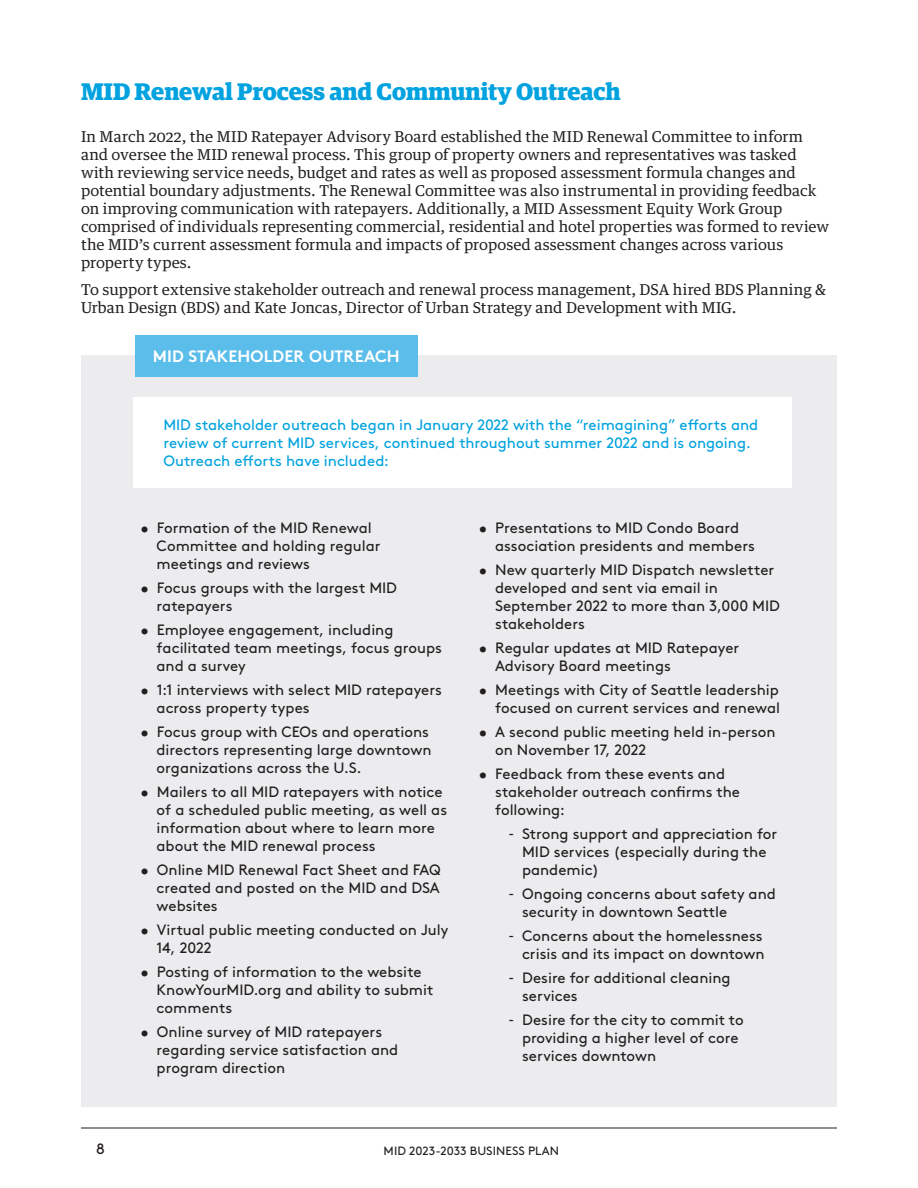
<style>
.page{position:relative;width:918px;height:1188px;background:#fff}
.page>*{position:absolute;margin:0;border:0;box-sizing:border-box;transform-origin:0 0}
.HEAD_1{font:700 24px "Guardian Egyp";letter-spacing:-.005em;color:#00a2df}
.HEAD_1_chart{font:700 16.5px "Brown Std";letter-spacing:.005em;color:#fff}
.t1{font:15px/18px "Brown Std";color:#231f20}
.BODY_1{font:15px/18px "Guardian Text Egyp";letter-spacing:.005em;color:#231f20}
.BODY_1_brown{font:15px/18px "Brown Std";color:#00a2df}
.t2{font:12px "Brown Std";letter-spacing:.005em;color:#231f20}
.s1{font-family:"Guardian Text Egyp"}
</style>
<div class="page">
<hr style="left:81px;top:1128px;width:756px;height:1px;background:#231f20">
<div style="left:81px;top:356px;width:756px;height:751px;background:#ececee"></div>
<div style="left:135px;top:335px;width:283px;height:41px;background:#5abdea"></div>
<div style="left:133px;top:398px;width:659px;height:90px;background:#fff"></div>
<p class="HEAD_1" style="left:81px;top:73px;width:541px">MID Renewal Process and Community Outreach</p>
<p class="BODY_1" style="left:81px;top:126px;width:750px">In March 2022, the MID Ratepayer Advisory Board established the MID Renewal Committee to inform and oversee the MID renewal process. This group of property owners and representatives was tasked with reviewing service needs, budget and rates as well as proposed assessment formula changes and potential boundary adjustments. The Renewal Committee was also instrumental in providing feedback on improving communication with ratepayers. Additionally, a MID Assessment Equity Work Group comprised of individuals representing commercial, residential and hotel properties was formed to review the MID’s current assessment formula and impacts of proposed assessment changes across various property types.</p>
<p class="BODY_1" style="left:81px;top:279px;width:747px">To support extensive stakeholder outreach and renewal process management, DSA hired BDS Planning &amp;<br>Urban Design (BDS) and Kate Joncas, Director of Urban Strategy and Development with MIG.</p>
<p class="HEAD_1_chart" style="left:153px;top:346px;width:249px">MID STAKEHOLDER OUTREACH</p>
<p class="BODY_1_brown" style="left:163px;top:416px;width:596px">MID stakeholder outreach began in January 2022 with the “reimagining” efforts and review of current MID services, continued throughout summer 2022 and is ongoing.<br>Outreach efforts have included:</p>
<p class="t1" style="left:157px;top:519px;width:226px;text-indent:-16px">• Formation of the MID Renewal<br>Committee and holding regular meetings and reviews</p>
<p class="t1" style="left:157px;top:579px;width:242px;text-indent:-16px">• Focus groups with the largest MID ratepayers</p>
<p class="t1" style="left:157px;top:621px;width:287px;text-indent:-16px">• Employee engagement, including facilitated team meetings, focus groups and a survey</p>
<p class="t1" style="left:157px;top:681px;width:287px;text-indent:-16px">• 1:1 interviews with select MID ratepayers across property types</p>
<p class="t1" style="left:157px;top:723px;width:276px;text-indent:-16px">• Focus group with CEOs and operations directors representing large downtown organizations across the U.S.</p>
<p class="t1" style="left:157px;top:783px;width:292px;text-indent:-16px">• Mailers to all MID ratepayers with notice of a scheduled public meeting, as well as information about where to learn more about the MID renewal process</p>
<p class="t1" style="left:157px;top:861px;width:286px;text-align:justify;text-indent:-16px">• Online MID Renewal Fact Sheet and FAQ created and posted on the MID and DSA websites</p>
<p class="t1" style="left:157px;top:921px;width:293px;text-indent:-16px">• Virtual public meeting conducted on July<br>14, 2022</p>
<p class="t1" style="left:157px;top:963px;width:278px;text-indent:-16px">• Posting of information to the website<br>KnowYourMID.org and ability to submit comments</p>
<p class="t1" style="left:157px;top:1023px;width:243px;text-indent:-16px">• Online survey of MID ratepayers regarding service satisfaction and program direction</p>
<p class="t1" style="left:495px;top:519px;width:262px;text-indent:-16px">• Presentations to MID Condo Board association presidents and members</p>
<p class="t1" style="left:495px;top:561px;width:286px;text-indent:-16px">• New quarterly MID Dispatch newsletter developed and sent via email in<br>September 2022 to more than 3,000 MID stakeholders</p>
<p class="t1" style="left:495px;top:639px;width:246px;text-indent:-16px">• Regular updates at MID Ratepayer<br>Advisory Board meetings</p>
<p class="t1" style="left:479px;top:681px;width:303px;text-align:right">• Meetings with City of Seattle leadership focused on current services and renewal</p>
<p class="t1" style="left:495px;top:723px;width:282px;text-indent:-16px">• A second public meeting held in-person on November 17, 2022</p>
<p class="t1" style="left:495px;top:765px;width:247px;text-indent:-16px">• Feedback from these events and stakeholder outreach confirms the following:</p>
<p class="t1" style="left:522px;top:825px;width:257px;text-indent:-14px"><span class="s1">-</span> Strong support and appreciation for<br>MID services (especially during the pandemic)</p>
<p class="t1" style="left:522px;top:885px;width:255px;text-indent:-14px"><span class="s1">-</span> Ongoing concerns about safety and security in downtown Seattle</p>
<p class="t1" style="left:508px;top:927px;width:258px;text-align:right"><span class="s1">-</span> Concerns about the homelessness crisis and its impact on downtown</p>
<p class="t1" style="left:522px;top:969px;width:210px;text-indent:-14px"><span class="s1">-</span> Desire for additional cleaning services</p>
<p class="t1" style="left:522px;top:1011px;width:223px;text-indent:-14px"><span class="s1">-</span> Desire for the city to commit to providing a higher level of core services downtown</p>
<p class="t1" style="left:96px;top:1140px;width:10px">8</p>
<p class="t2" style="left:384px;top:1144px;width:177px">MID 2023-2033 BUSINESS PLAN</p>
</div>
